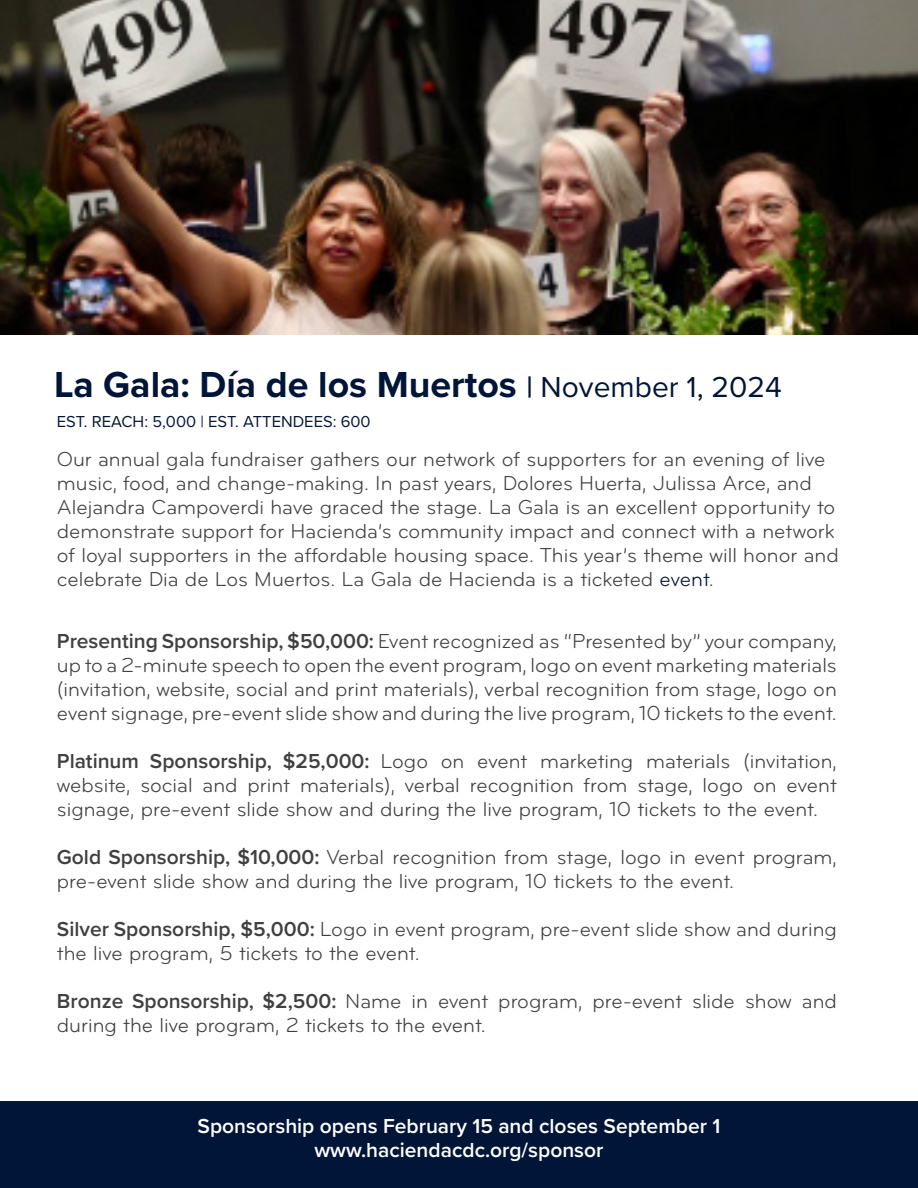
<style>
.page{position:relative;width:918px;height:1188px;background:#fff}
.page>*{position:absolute;margin:0;border:0;box-sizing:border-box;transform-origin:0 0}
.t1{font:700 37.5px "Proxima Nova";color:#011539}
.t2{font:21px/24px "Bryant";color:#413f41}
.Bulleted_LIst_-_Blue{font:21px/24px "Bryant";color:#414042}
.Body_Text{font:600 21px "Proxima Nova";color:#fff}
.t3{font:16.5px "Proxima Nova";color:#071837}
.s1{font-weight:600;font-size:30px}
.s2{font-weight:400;font-size:30px}
.s3{color:#011539}
.s4{font-family:"Proxima Nova";font-weight:600}
</style>
<div class="page">
<div style="left:0;top:1101px;width:918px;height:87px;background:#011539"></div>
<img style="left:0;top:0;width:918px;height:334px">
<p class="t1" style="left:54px;top:356px;width:729px">La Gala: Día de los Muertos <span class="s1">|</span> <span class="s2">November 1, 2024</span></p>
<p class="t3" style="left:57px;top:409px;width:315px">EST. REACH: 5,000 | EST. ATTENDEES: 600</p>
<p class="Bulleted_LIst_-_Blue" style="left:57px;top:447px;width:783px">Our annual gala fundraiser gathers our network of supporters for an evening of live music, food, and change-making. In past years, Dolores Huerta, Julissa Arce, and Alejandra Campoverdi have graced the stage. La Gala is an excellent opportunity to demonstrate support for Hacienda’s community impact and connect with a network of loyal supporters in the affordable housing space. This year’s theme will honor and celebrate Dia de Los Muertos. La Gala de Hacienda is a ticketed <span class="s3">event</span>.</p>
<p class="t2" style="left:57px;top:629px;width:782px;text-align:justify"><span class="s4">Presenting Sponsorship, $50,000:</span> Event recognized as “Presented by” your company, up to a 2-minute speech to open the event program, logo on event marketing materials (invitation, website, social and print materials), verbal recognition from stage, logo on event signage, pre-event slide show and during the live program, 10 tickets to the event.</p>
<p class="t2" style="left:57px;top:749px;width:782px;text-align:justify"><span class="s4">Platinum Sponsorship, $25,000:</span> Logo on event marketing materials (invitation, website, social and print materials), verbal recognition from stage, logo on event signage, pre-event slide show and during the live program, 10 tickets to the event.</p>
<p class="t2" style="left:57px;top:845px;width:782px"><span class="s4">Gold Sponsorship, $10,000:</span> Verbal recognition from stage, logo in event program, pre-event slide show and during the live program, 10 tickets to the event.</p>
<p class="t2" style="left:57px;top:917px;width:782px"><span class="s4">Silver Sponsorship, $5,000:</span> Logo in event program, pre-event slide show and during the live program, 5 tickets to the event.</p>
<p class="t2" style="left:57px;top:989px;width:782px"><span class="s4">Bronze Sponsorship, $2,500:</span> Name in event program, pre-event slide show and during the live program, 2 tickets to the event.</p>
<p class="Body_Text" style="left:198px;top:1111px;width:524px">Sponsorship opens February 15 and closes September 1</p>
<p class="Body_Text" style="left:314px;top:1135px;width:291px">www.haciendacdc.org/sponsor</p>
</div>
